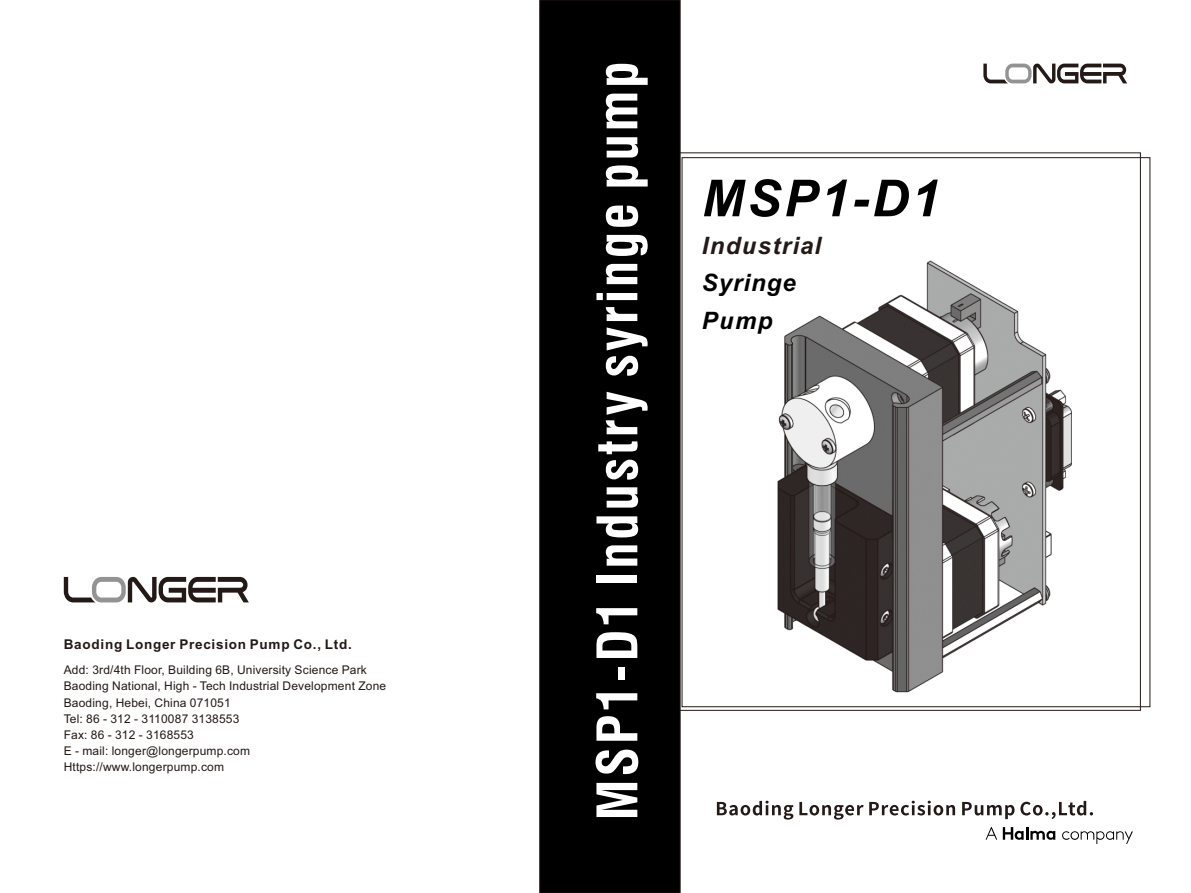
<style>
.page{position:relative;width:1191px;height:893px;background:#fff}
.page>*{position:absolute;margin:0;border:0;box-sizing:border-box;transform-origin:0 0}
.t1{font:700 condensed 54.3px "Swiss 721 BT";letter-spacing:.05em;color:#fff}
.t2{font:italic 700 51px "Arial";letter-spacing:.055em;color:#000001}
.t3{font:italic 700 24px/37.5px "Arial";letter-spacing:.04em;color:#000001}
.t4{font:italic 700 24px "Arial";letter-spacing:.055em;color:#231916}
.t5{font:700 13.5px "Arial";letter-spacing:.055em;color:#231916}
.t6{font:12px/16.4px "Arial";letter-spacing:.015em;color:#231916}
</style>
<div class="page">
<img style="left:777px;top:260px;width:295px;height:433px">
<svg style="left:64px;top:577px;width:185px;height:25px"></svg>
<div style="left:539px;top:0;width:141px;height:893px;background:#000"></div>
<svg style="left:717px;top:801px;width:376px;height:19px"></svg>
<svg style="left:983px;top:64px;width:144px;height:19px"></svg>
<svg style="left:1062px;top:831px;width:70px;height:13px"></svg>
<svg style="left:985px;top:827px;width:70px;height:13px"></svg>
<p class="t5" style="left:64px;top:639px;width:290px">Baoding Longer Precision Pump Co., Ltd.</p>
<p class="t6" style="left:64px;top:662px;width:324px">Add: 3rd/4th Floor, Building 6B, University Science Park Baoding National, High - Tech Industrial Development Zone Baoding, Hebei, China 071051<br>Tel: 86 - 312 - 3110087 3138553<br>Fax: 86 - 312 - 3168553<br>E - mail: longer@longerpump.com Https://www.longerpump.com</p>
<h1 class="t1" style="left:596px;top:820px;width:760px;rotate:-90deg">MSP1-D1 Industry syringe pump</h1>
<h2 class="t2" style="left:702px;top:179px;width:240px">MSP1-D1</h2>
<h3 class="t4" style="left:702px;top:236px;width:121px">Industrial</h3>
<h3 class="t3" style="left:702px;top:266px;width:96px">Syringe<br>Pump</h3>
</div>
